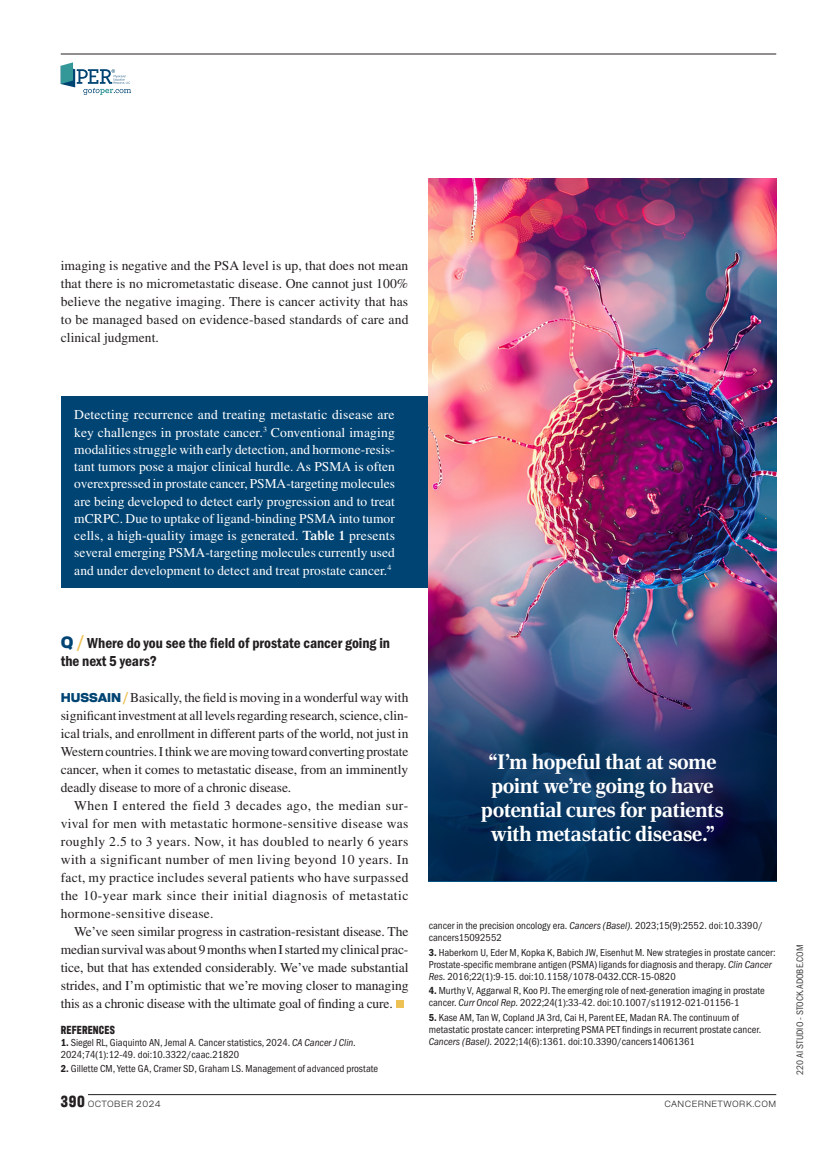
<style>
.page{position:relative;width:837px;height:1161px;background:#fff}
.page>*{position:absolute;margin:0;border:0;box-sizing:border-box;transform-origin:0 0}
.t1{font:700 21px/24px "Rocky";color:#fff;text-align:center}
.t2{font:15px/18px "Franklin Gothic URW Con Dem";color:#231f20}
.Body_Copy_-_Justified{font:13.5px/18px "Times LT Std";letter-spacing:-.005em;color:#231f20;text-align:justify}
.Body_Copy_-_Justified-2{font:13.5px/17.2px "Times LT Std";letter-spacing:.005em;color:#fff;text-align:justify}
.References_Head{font:700 12px "Antarctican Headline";letter-spacing:.015em;color:#231f20}
.References{font:10.5px/12px "Franklin Gothic URW Cond";color:#231f20}
.Image_Credit{font:9.75px "Franklin Gothic URW Cond";color:#3e3e3f}
.t3{font:300 9px "Alfabet";letter-spacing:.05em;color:#231f20}
.s1{font-weight:600}
.s2{font-family:"Alfabet";font-weight:900;font-size:16.5px;color:#004473}
.s3{font-family:"Alfabet";font-weight:900;font-size:16.5px;color:#eec154}
.s4{font-family:"Alfabet";font-weight:900;font-size:12.75px;color:#004473}
.s5{font-family:"Alfabet";font-weight:900;font-size:12.75px;color:#eec154}
.s6{font-family:"Franklin Gothic URW Con Dem"}
.s7{font-family:"Franklin Gothic URW Con Boo Ita"}
.s8{font-family:"Antarctican Headline";font-weight:700;font-size:16.5px}
</style>
<div class="page">
<hr style="left:88px;top:1094px;width:688px;height:1px;background:#231f20">
<hr style="left:61px;top:54px;width:715px;height:1px;background:#231f20">
<svg style="left:61px;top:62px;width:70px;height:33px"></svg>
<div style="left:408px;top:397px;width:21px;height:191px;background:#004473"></div>
<div style="left:396px;top:1000px;width:7px;height:8px;background:#eec154"></div>
<div style="left:61px;top:397px;width:347px;height:191px;background:#004473"></div>
<img style="left:429px;top:179px;width:347px;height:348px">
<img style="left:429px;top:527px;width:347px;height:354px">
<p class="Body_Copy_-_Justified" style="left:61px;top:256px;width:349px">imaging is negative and the PSA level is up, that does not mean that there is no micrometastatic disease. One cannot just 100% believe the negative imaging. There is cancer activity that has to be managed based on evidence-based standards of care and clinical judgment.</p>
<p class="Body_Copy_-_Justified-2" style="left:74px;top:406px;width:322px">Detecting recurrence and treating metastatic disease are key challenges in prostate cancer.<sup>3</sup> Conventional imaging modalities struggle with early detection, and hormone-resis&shy;tant tumors pose a major clinical hurdle. As PSMA is often overexpressed in prostate cancer, PSMA-targeting molecules are being developed to detect early progression and to treat mCRPC. Due to uptake of ligand-binding PSMA into tumor cells, a high-quality image is generated. <span class="s1">Table 1</span> presents several emerging PSMA-targeting molecules currently used and under development to detect and treat prostate cancer.<sup>4</sup></p>
<p class="t2" style="left:61px;top:633px;width:331px"><span class="s2">Q</span> <span class="s3">/</span> Where do you see the field of prostate cancer going in the next 5 years?</p>
<p class="Body_Copy_-_Justified" style="left:61px;top:688px;width:349px"><span class="s4">HUSSAIN</span> <span class="s5">/</span>Basically, the field is moving in a wonderful way with significant investment at all levels regarding research, science, clin&shy;ical trials, and enrollment in different parts of the world, not just in Western countries. I think we are moving toward converting prostate cancer, when it comes to metastatic disease, from an imminently deadly disease to more of a chronic disease.</p>
<p class="Body_Copy_-_Justified" style="left:61px;top:796px;width:349px;text-indent:14px">When I entered the field 3 decades ago, the median sur&shy;vival for men with metastatic hormone-sensitive disease was roughly 2.5 to 3 years. Now, it has doubled to nearly 6 years with a significant number of men living beyond 10 years. In fact, my practice includes several patients who have surpassed the 10-year mark since their initial diagnosis of metastatic hormone-sensitive disease.</p>
<p class="Body_Copy_-_Justified" style="left:61px;top:922px;width:349px;text-indent:14px">We’ve seen similar progress in castration-resistant disease. The median survival was about 9 months when I started my clinical prac&shy;tice, but that has extended considerably. We’ve made substantial strides, and I’m optimistic that we’re moving closer to managing this as a chronic disease with the ultimate goal of finding a cure.</p>
<p class="References_Head" style="left:61px;top:1021px;width:56px">REFERENCES</p>
<p class="References" style="left:61px;top:1035px;width:297px"><span class="s6">1.</span> Siegel RL, Giaquinto AN, Jemal A. Cancer statistics, 2024. <span class="s7">CA Cancer J Clin.<br></span>2024;74(1):12-49. doi:10.3322/caac.21820</p>
<p class="References" style="left:61px;top:1062px;width:319px"><span class="s6">2.</span> Gillette CM, Yette GA, Cramer SD, Graham LS. Management of advanced prostate</p>
<p class="t1" style="left:481px;top:750px;width:244px">“I’m hopeful that at some point we’re going to have potential cures for patients with metastatic disease.”</p>
<p class="References" style="left:429px;top:919px;width:336px">cancer in the precision oncology era. <span class="s7">Cancers (Basel).</span> 2023;15(9):2552. doi:10.3390/ cancers15092552</p>
<p class="References" style="left:429px;top:946px;width:349px"><span class="s6">3.</span> Haberkorn U, Eder M, Kopka K, Babich JW, Eisenhut M. New strategies in prostate cancer:<br>Prostate-specific membrane antigen (PSMA) ligands for diagnosis and therapy. <span class="s7">Clin Cancer<br>Res.</span> 2016;22(1):9-15. doi:10.1158/1078-0432.CCR-15-0820</p>
<p class="References" style="left:429px;top:984px;width:338px"><span class="s6">4.</span> Murthy V, Aggarwal R, Koo PJ. The emerging role of next-generation imaging in prostate cancer. <span class="s7">Curr Oncol Rep.</span> 2022;24(1):33-42. doi:10.1007/s11912-021-01156-1</p>
<p class="References" style="left:429px;top:1011px;width:334px"><span class="s6">5.</span> Kase AM, Tan W, Copland JA 3rd, Cai H, Parent EE, Madan RA. The continuum of metastatic prostate cancer: interpreting PSMA PET findings in recurrent prostate cancer.<br><span class="s7">Cancers (Basel).</span> 2022;14(6):1361. doi:10.3390/cancers14061361</p>
<p class="t3" style="left:61px;top:1097px;width:102px"><span class="s8">390</span> OCTO BER 2024</p>
<p class="t3" style="left:664px;top:1097px;width:113px">CANCERNETWORK.COM</p>
<p class="Image_Credit" style="left:793px;top:1075px;width:132px;rotate:-90deg">220 AI STUDIO - STOCK.ADOBE.COM</p>
</div>
